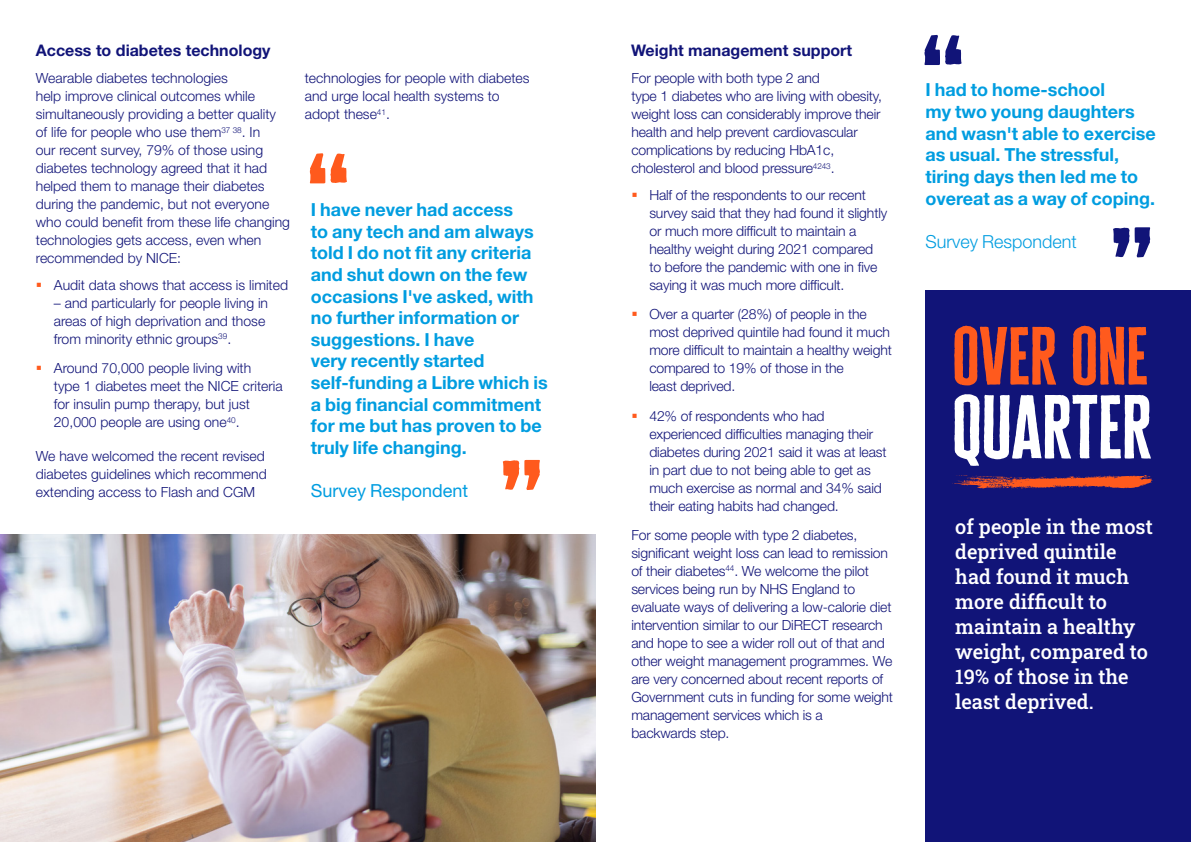
<style>
.page{position:relative;width:1191px;height:842px;background:#fff}
.page>*{position:absolute;margin:0;border:0;box-sizing:border-box;transform-origin:0 0}
.t1{font:700 125px "Diabetes UK Cheddar";color:#ff5a1d}
.t2{font:700 125px "Diabetes UK Cheddar";color:#111478}
.t3{font:700 73.9px "Diabetes UK Cheddar";letter-spacing:-.01em;color:#fff}
.t4{font:700 67.2px "Diabetes UK Cheddar";letter-spacing:-.01em;color:#ff5a1d}
.t5{font:500 20px/25px "Roboto Slab";color:#fff}
.t6{font:700 18px/21.6px "Helvetica Neue LT Std";color:#009de0}
.t7{font:18px "Helvetica Neue LT Std";color:#009de0}
.t8{font:300 18px "Helvetica Neue LT Std";color:#009de0}
.t9{font:700 16px "Helvetica Neue LT Std";color:#111478}
.t10{font:300 14px/18px "Helvetica Neue LT Std";letter-spacing:-.01em;color:#111478}
</style>
<div class="page">
<img style="left:0;top:534px;width:595px;height:308px">
<div style="left:926px;top:291px;width:265px;height:551px;background:#111478"></div>
<svg style="left:952px;top:475px;width:200px;height:14px"></svg>
<p class="t9" style="left:36px;top:40px;width:236px">Access to diabetes technology</p>
<p class="t10" style="left:36px;top:69px;width:256px">Wearable diabetes technologies<br>help improve clinical outcomes while simultaneously providing a better quality of life for people who use them<sup>37</sup> <sup>38</sup>. In<br>our recent survey, 79% of those using diabetes technology agreed that it had helped them to manage their diabetes during the pandemic, but not everyone who could benefit from these life changing technologies gets access, even when recommended by NICE:</p>
<p class="t10" style="left:54px;top:276px;width:236px">Audit data shows that access is limited</p>
<p class="t10" style="left:54px;top:294px;width:216px">– and particularly for people living in areas of high deprivation and those from minority ethnic groups<sup>39</sup>.</p>
<p class="t10" style="left:54px;top:359px;width:230px">Around 70,000 people living with<br>type 1 diabetes meet the NICE criteria for insulin pump therapy, but just 20,000 people are using one<sup>40</sup>.</p>
<p class="t10" style="left:36px;top:447px;width:232px">We have welcomed the recent revised diabetes guidelines which recommend extending access to Flash and CGM</p>
<p class="t10" style="left:305px;top:69px;width:226px">technologies for people with diabetes and urge local health systems to adopt these<sup>41</sup>.</p>
<h1 class="t1" style="left:305px;top:129px;width:49px">“</h1>
<p class="t6" style="left:311px;top:199px;width:238px">I have never had access<br>to any tech and am always told I do not fit any criteria and shut down on the few occasions I've asked, with no further information or suggestions. I have<br>very recently started self-funding a Libre which is a big financial commitment for me but has proven to be truly life changing.</p>
<p class="t7" style="left:311px;top:480px;width:159px">Survey Respondent</p>
<h1 class="t1" style="left:498px;top:436px;width:49px">”</h1>
<p class="t9" style="left:631px;top:41px;width:222px">Weight management support</p>
<p class="t10" style="left:631px;top:69px;width:252px">For people with both type 2 and<br>type 1 diabetes who are living with obesity, weight loss can considerably improve their health and help prevent cardiovascular complications by reducing HbA1c, cholesterol and blood pressure<sup>4243</sup>.</p>
<p class="t10" style="left:649px;top:186px;width:239px">Half of the respondents to our recent survey said that they had found it slightly or much more difficult to maintain a healthy weight during 2021 compared to before the pandemic with one in five saying it was much more difficult.</p>
<p class="t10" style="left:649px;top:305px;width:244px">Over a quarter (28%) of people in the most deprived quintile had found it much more difficult to maintain a healthy weight compared to 19% of those in the<br>least deprived.</p>
<p class="t10" style="left:649px;top:406px;width:239px">42% of respondents who had experienced difficulties managing their diabetes during 2021 said it was at least in part due to not being able to get as much exercise as normal and 34% said their eating habits had changed.</p>
<p class="t10" style="left:631px;top:526px;width:263px">For some people with type 2 diabetes, significant weight loss can lead to remission of their diabetes<sup>44</sup>. We welcome the pilot services being run by NHS England to evaluate ways of delivering a low-calorie diet intervention similar to our DiRECT research and hope to see a wider roll out of that and other weight management programmes. We are very concerned about recent reports of Government cuts in funding for some weight management services which is a<br>backwards step.</p>
<h1 class="t2" style="left:919px;top:11px;width:49px">“</h1>
<p class="t6" style="left:925px;top:79px;width:232px">I had to home-school<br>my two young daughters and wasn't able to exercise as usual. The stressful, tiring days then led me to overeat as a way of coping.</p>
<p class="t8" style="left:925px;top:230px;width:153px">Survey Respondent</p>
<h1 class="t2" style="left:1108px;top:203px;width:49px">”</h1>
<h3 class="t4" style="left:951px;top:313px;width:198px">OVER ONE</h3>
<h2 class="t3" style="left:951px;top:380px;width:201px">QUARTER</h2>
<h3 class="t5" style="left:955px;top:514px;width:199px">of people in the most deprived quintile had found it much more difficult to maintain a healthy weight, compared to<br>19% of those in the least deprived.</h3>
</div>
